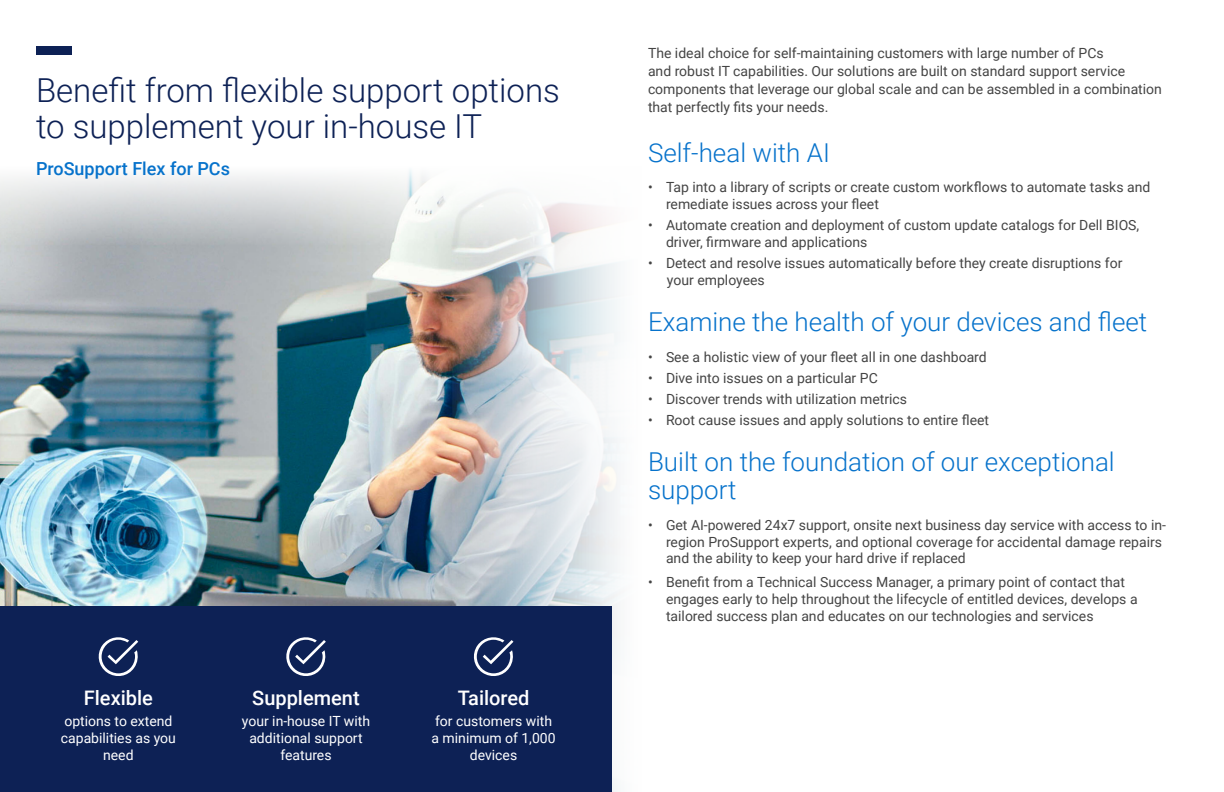
<style>
.page{position:relative;width:1224px;height:792px;background:#fff}
.page>*{position:absolute;margin:0;border:0;box-sizing:border-box;transform-origin:0 0}
.t1{font:300 33px "Roboto";color:#0d2155}
.t2{font:300 26px/28px "Roboto";color:#0672cb}
.t3{font:500 20px "Roboto";color:#fff}
.t4{font:500 18px "Roboto";color:#0672cb}
.t5{font:14px/16.8px "Roboto";color:#444}
.t6{font:14px/16.8px "Roboto";color:#fff;text-align:center}
</style>
<div class="page">
<img style="left:0;top:244px;width:452px;height:362px">
<svg style="left:452px;top:244px;width:166px;height:548px"></svg>
<svg style="left:0;top:170px;width:608px;height:74px"></svg>
<div style="left:0;top:606px;width:612px;height:186px;background:#0d2155"></div>
<svg style="left:99px;top:637px;width:39px;height:39px"></svg>
<svg style="left:286px;top:637px;width:40px;height:39px"></svg>
<svg style="left:474px;top:637px;width:39px;height:39px"></svg>
<div style="left:36px;top:46px;width:36px;height:9px;background:#0d2155"></div>
<h1 class="t1" style="left:36px;top:68px;width:525px">Benefit from flexible support options</h1>
<h1 class="t1" style="left:36px;top:104px;width:448px">to supplement your in-house IT</h1>
<p class="t4" style="left:36px;top:156px;width:196px">ProSupport Flex for PCs</p>
<h3 class="t3" style="left:84px;top:684px;width:71px">Flexible</h3>
<p class="t6" style="left:61px;top:712px;width:117px">options to extend capabilities as you need</p>
<h3 class="t3" style="left:252px;top:684px;width:109px">Supplement</h3>
<p class="t6" style="left:242px;top:712px;width:130px">your in-house IT with additional support features</p>
<h3 class="t3" style="left:458px;top:684px;width:73px">Tailored</h3>
<p class="t6" style="left:432px;top:712px;width:126px">for customers with a minimum of 1,000 devices</p>
<p class="t5" style="left:648px;top:44px;width:516px;line-height:18px">The ideal choice for self-maintaining customers with large number of PCs<br>and robust IT capabilities. Our solutions are built on standard support service components that leverage our global scale and can be assembled in a combination</p>
<p class="t5" style="left:648px;top:98px;width:182px">that perfectly fits your needs.</p>
<h2 class="t2" style="left:648px;top:138px;width:184px">Self-heal with AI</h2>
<p class="t5" style="left:666px;top:178px;width:486px;text-indent:-18px">• Tap into a library of scripts or create custom workflows to automate tasks and remediate issues across your fleet</p>
<p class="t5" style="left:666px;top:216px;width:475px;text-indent:-18px">• Automate creation and deployment of custom update catalogs for Dell BIOS, driver, firmware and applications</p>
<p class="t5" style="left:667px;top:254px;width:457px;text-indent:-19px">• Detect and resolve issues automatically before they create disruptions for your employees</p>
<h2 class="t2" style="left:648px;top:307px;width:501px">Examine the health of your devices and fleet</h2>
<p class="t5" style="left:648px;top:348px;width:340px">• See a holistic view of your fleet all in one dashboard</p>
<p class="t5" style="left:648px;top:369px;width:231px">• Dive into issues on a particular PC</p>
<p class="t5" style="left:648px;top:390px;width:261px">• Discover trends with utilization metrics</p>
<p class="t5" style="left:648px;top:411px;width:343px">• Root cause issues and apply solutions to entire fleet</p>
<h2 class="t2" style="left:648px;top:447px;width:468px">Built on the foundation of our exceptional support</h2>
<p class="t5" style="left:666px;top:516px;width:502px;text-indent:-18px">• Get AI-powered 24x7 support, onsite next business day service with access to in&shy;region ProSupport experts, and optional coverage for accidental damage repairs and the ability to keep your hard drive if replaced</p>
<p class="t5" style="left:666px;top:573px;width:473px;text-indent:-18px">• Benefit from a Technical Success Manager, a primary point of contact that engages early to help throughout the lifecycle of entitled devices, develops a tailored success plan and educates on our technologies and services</p>
</div>
